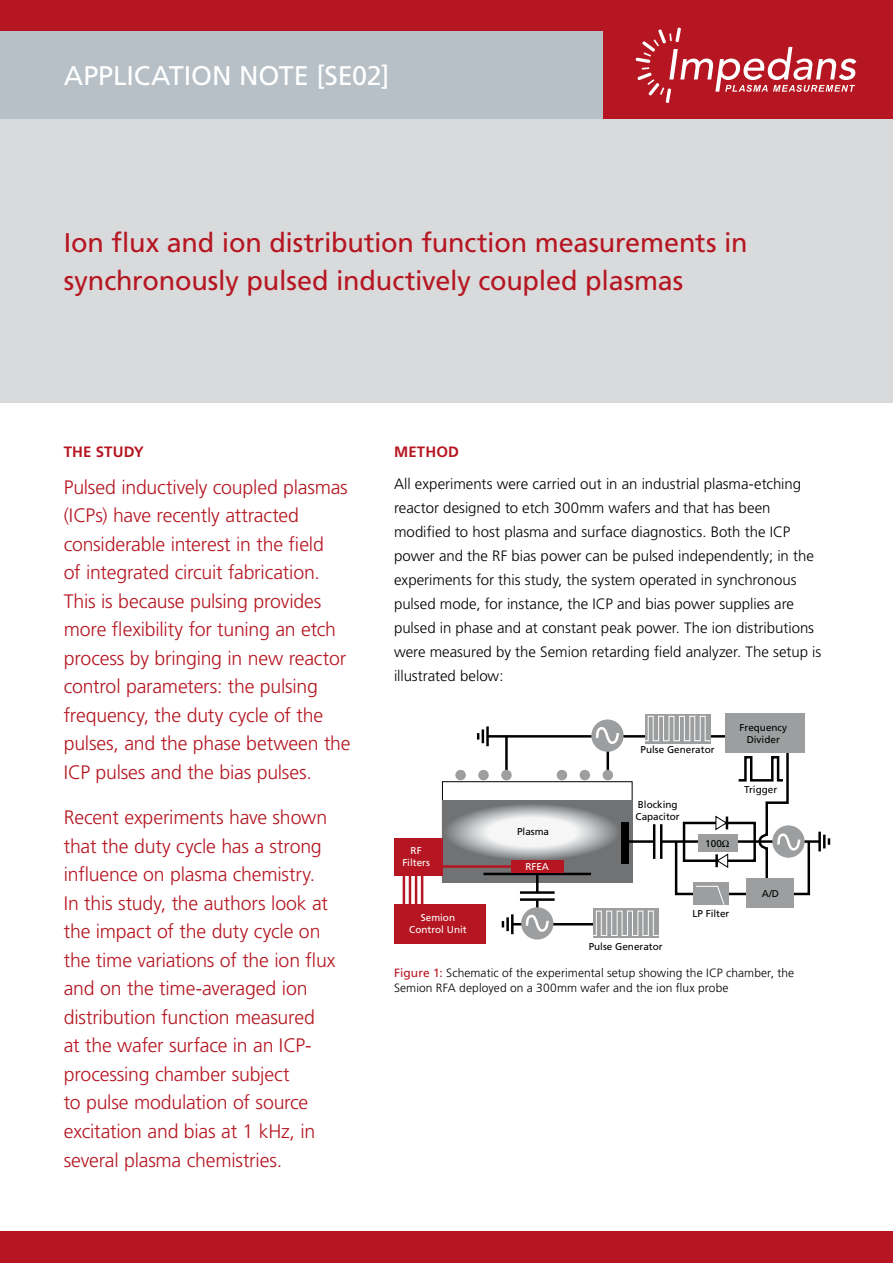
<style>
.page{position:relative;width:893px;height:1263px;background:#fff}
.page>*{position:absolute;margin:0;border:0;box-sizing:border-box;transform-origin:0 0}
.t1{font:27px/37.5px "Frutiger LT";letter-spacing:-.005em;color:#b51621}
.t2{font:27px "Frutiger LT";letter-spacing:-.005em;color:#fff}
.t3{font:300 19.5px/28.5px "Frutiger LT";letter-spacing:-.01em;color:#b51621}
.t4{font:300 15px/24px "Frutiger LT";color:#000}
.t5{font:700 15px "Frutiger LT";letter-spacing:.01em;color:#b51621}
.t6{font:300 12px/15px "Frutiger LT";letter-spacing:.01em;color:#000}
.t7{font:9.9px/12px "Frutiger LT";color:#000}
.t8{font:9.9px/12px "Frutiger LT";color:#fff;text-align:center}
.s1{font-weight:400;color:#b51621}
</style>
<div class="page">
<div style="left:0;top:0;width:893px;height:32px;background:#b51621"></div>
<div style="left:0;top:1231px;width:893px;height:32px;background:#b51621"></div>
<div style="left:0;top:32px;width:893px;height:371px;background:#d9dadb"></div>
<div style="left:602px;top:0;width:291px;height:118px;background:#b51621"></div>
<svg style="left:635px;top:28px;width:221px;height:75px"></svg>
<div style="left:0;top:31px;width:602px;height:87px;background:#b6c0c6"></div>
<hr style="left:513px;top:923px;width:81px;height:2px;background:#000">
<hr style="left:661px;top:840px;width:159px;height:3px;background:#000">
<hr style="left:607px;top:738px;width:2px;height:35px;background:#000">
<hr style="left:487px;top:735px;width:241px;height:2px;background:#000">
<hr style="left:403px;top:872px;width:2px;height:35px;background:#b51621">
<hr style="left:409px;top:872px;width:2px;height:35px;background:#b51621">
<hr style="left:415px;top:872px;width:2px;height:35px;background:#b51621">
<hr style="left:421px;top:872px;width:2px;height:35px;background:#b51621">
<div style="left:442px;top:781px;width:191px;height:102px;border:1px solid #000"></div>
<svg style="left:442px;top:801px;width:190px;height:81px"></svg>
<div style="left:725px;top:714px;width:80px;height:39px;background:#9c9e9f"></div>
<div style="left:747px;top:878px;width:47px;height:29px;background:#9c9e9f"></div>
<div style="left:394px;top:904px;width:91px;height:40px;background:#b51621"></div>
<div style="left:394px;top:838px;width:48px;height:38px;background:#b51621"></div>
<div style="left:645px;top:714px;width:65px;height:30px;background:linear-gradient(to right,#9c9e9f,#9c9e9f)"></div>
<div style="left:591px;top:719px;width:33px;height:33px;background:#9c9e9f;border-radius:50%"></div>
<div style="left:521px;top:907px;width:32px;height:32px;background:#9c9e9f;border-radius:50%"></div>
<hr style="left:660px;top:824px;width:2px;height:35px;background:#000">
<hr style="left:486px;top:726px;width:3px;height:20px;background:#000">
<svg style="left:477px;top:729px;width:7px;height:14px"></svg>
<hr style="left:511px;top:914px;width:3px;height:20px;background:#000">
<hr style="left:506px;top:917px;width:3px;height:14px;background:#000">
<svg style="left:502px;top:921px;width:2px;height:6px"></svg>
<hr style="left:818px;top:832px;width:3px;height:19px;background:#000">
<svg style="left:823px;top:835px;width:7px;height:13px"></svg>
<hr style="left:505px;top:736px;width:3px;height:35px;background:#000">
<svg style="left:536px;top:875px;width:2px;height:16px"></svg>
<hr style="left:653px;top:824px;width:2px;height:35px;background:#000">
<hr style="left:520px;top:891px;width:35px;height:3px;background:#000">
<hr style="left:483px;top:873px;width:108px;height:2px;background:#000">
<hr style="left:520px;top:898px;width:35px;height:3px;background:#000">
<hr style="left:626px;top:840px;width:28px;height:3px;background:#000">
<div style="left:455px;top:770px;width:11px;height:10px;background:#9c9e9f;border-radius:50%"></div>
<div style="left:478px;top:770px;width:11px;height:10px;background:#9c9e9f;border-radius:50%"></div>
<div style="left:501px;top:770px;width:11px;height:10px;background:#9c9e9f;border-radius:50%"></div>
<div style="left:557px;top:770px;width:10px;height:10px;background:#9c9e9f;border-radius:50%"></div>
<div style="left:580px;top:770px;width:10px;height:10px;background:#9c9e9f;border-radius:50%"></div>
<div style="left:603px;top:770px;width:10px;height:10px;background:#9c9e9f;border-radius:50%"></div>
<div style="left:621px;top:822px;width:8px;height:42px;background:#000"></div>
<hr style="left:440px;top:865px;width:75px;height:3px;background:#b51621">
<div style="left:511px;top:860px;width:53px;height:12px;background:#b51621"></div>
<svg style="left:644px;top:715px;width:67px;height:26px"></svg>
<div style="left:593px;top:908px;width:66px;height:30px;background:#9c9e9f"></div>
<svg style="left:592px;top:910px;width:67px;height:26px"></svg>
<svg style="left:674px;top:753px;width:137px;height:153px"></svg>
<svg style="left:525px;top:900px;width:25px;height:32px"></svg>
<svg style="left:596px;top:727px;width:23px;height:17px"></svg>
<h1 class="t2" style="left:64px;top:60px;width:327px">APPLICATION NOTE [SE02]</h1>
<h1 class="t1" style="left:64px;top:224px;width:685px">Ion flux and ion distribution function measurements in synchronously pulsed inductively coupled plasmas</h1>
<p class="t5" style="left:64px;top:443px;width:82px">THE STUDY</p>
<p class="t3" style="left:64px;top:473px;width:288px">Pulsed inductively coupled plasmas (ICPs) have recently attracted considerable interest in the field<br>of integrated circuit fabrication.<br>This is because pulsing provides more flexibility for tuning an etch process by bringing in new reactor control parameters: the pulsing frequency, the duty cycle of the pulses, and the phase between the ICP pulses and the bias pulses.</p>
<p class="t3" style="left:64px;top:804px;width:273px">Recent experiments have shown that the duty cycle has a strong influence on plasma chemistry.<br>In this study, the authors look at the impact of the duty cycle on the time variations of the ion flux and on the time-averaged ion distribution function measured at the wafer surface in an ICP&shy;processing chamber subject<br>to pulse modulation of source excitation and bias at 1 kHz, in several plasma chemistries.</p>
<p class="t5" style="left:394px;top:443px;width:66px">METHOD</p>
<p class="t4" style="left:394px;top:472px;width:429px">All experiments were carried out in an industrial plasma-etching reactor designed to etch 300mm wafers and that has been modified to host plasma and surface diagnostics. Both the ICP power and the RF bias power can be pulsed independently; in the experiments for this study, the system operated in synchronous pulsed mode, for instance, the ICP and bias power supplies are pulsed in phase and at constant peak power. The ion distributions were measured by the Semion retarding field analyzer. The setup is illustrated below:</p>
<p class="t8" style="left:402px;top:845px;width:29px">RF<br>Filters</p>
<p class="t8" style="left:409px;top:912px;width:59px">Semion<br>Control Unit</p>
<p class="t7" style="left:517px;top:825px;width:34px">Plasma</p>
<p class="t8" style="left:525px;top:861px;width:25px">RFEA</p>
<p class="t7" style="left:640px;top:744px;width:76px">Pulse Generator</p>
<p class="t7" style="left:739px;top:721px;width:49px;text-align:center">Frequency<br>Divider</p>
<p class="t7" style="left:636px;top:799px;width:46px">Blocking<br>Capacitor</p>
<p class="t7" style="left:744px;top:783px;width:34px">Trigger</p>
<p class="t7" style="left:705px;top:837px;width:26px">100Ω</p>
<p class="t7" style="left:589px;top:940px;width:76px">Pulse Generator</p>
<p class="t7" style="left:692px;top:908px;width:39px">LP Filter</p>
<p class="t7" style="left:762px;top:888px;width:19px">A/D</p>
<p class="t6" style="left:394px;top:966px;width:402px"><span class="s1">Figure 1:</span> Schematic of the experimental setup showing the ICP chamber, the<br>Semion RFA deployed on a 300mm wafer and the ion flux probe</p>
</div>
